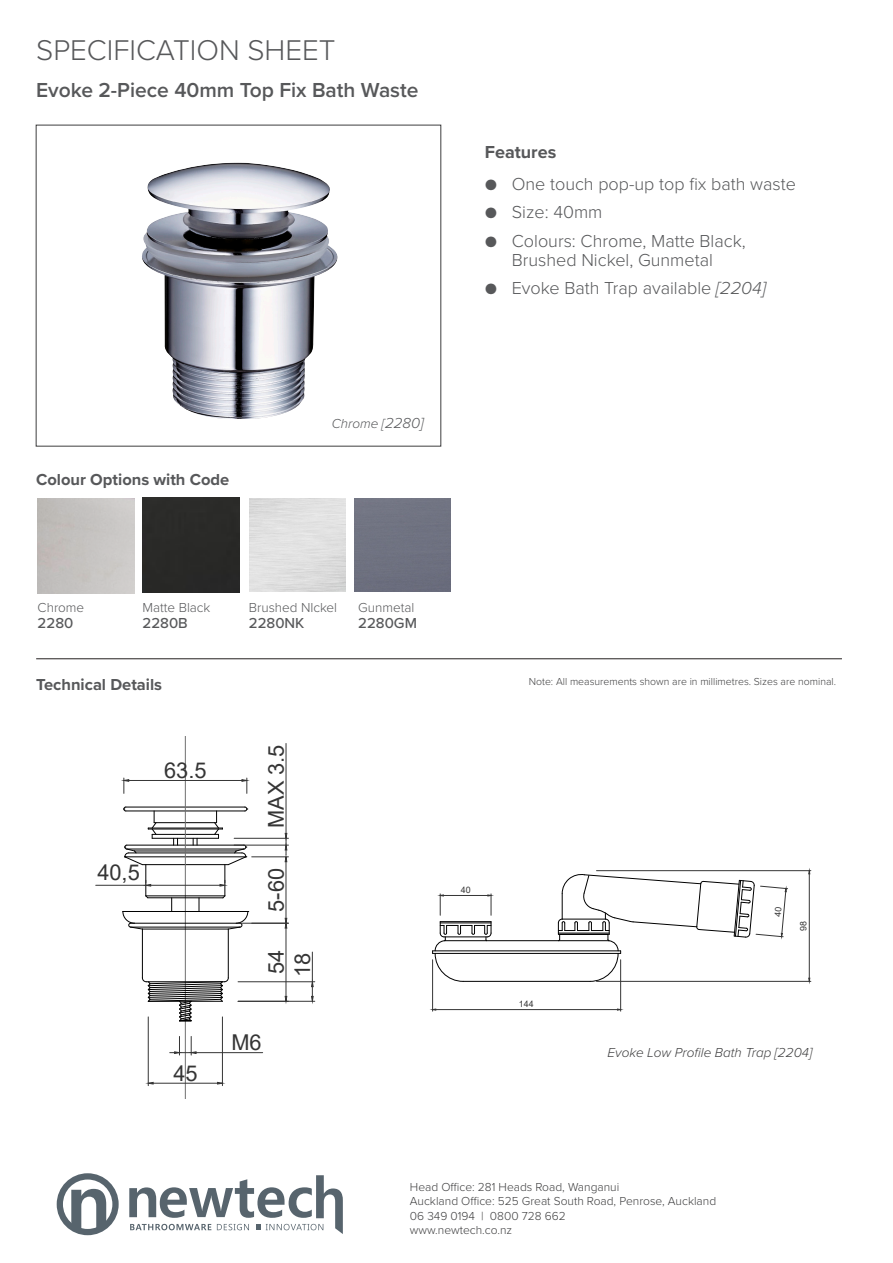
<style>
.page{position:relative;width:893px;height:1263px;background:#fff}
.page>*{position:absolute;margin:0;border:0;box-sizing:border-box;transform-origin:0 0}
.t1{font:300 29.55px "Proxima Nova";color:#57585a}
.t2{font:21.75px/26.4px "Arial";color:#353535}
.t3{font:600 21px "Proxima Nova";color:#57585a}
.t4{font:300 18px/19.5px "Proxima Nova";color:#57585a;text-align:center}
.t5{font:700 18px "Proxima Nova";color:#57585a}
.t6{font:700 16.5px "Proxima Nova";color:#57585a}
.t7{font:500 15px "Proxima Nova";color:#57585a}
.t8{font:300 13.5px "Proxima Nova";color:#57585a}
.t9{font:italic 300 13.5px "Proxima Nova";color:#3e3e3f}
.t10{font:italic 300 13.5px "Proxima Nova";color:#57585a}
.t11{font:300 12px "Proxima Nova";color:#3e3e3f}
.t12{font:300 10.5px "Proxima Nova";color:#3e3e3f}
.t13{font:8.85px "Arial";color:#353535}
.s1{font-style:italic}
.s2{font-size:15px}
</style>
<div class="page">
<div style="left:57px;top:1173px;width:62px;height:62px;border:6px solid #57646d;border-radius:50%"></div>
<svg style="left:71px;top:1189px;width:35px;height:43px"></svg>
<svg style="left:129px;top:1175px;width:214px;height:59px"></svg>
<hr style="left:36px;top:658px;width:806px;height:1px;background:#231f20">
<img style="left:142px;top:163px;width:196px;height:256px">
<div style="left:354px;top:498px;width:96px;height:93px;background:#6f7281"></div>
<div style="left:143px;top:497px;width:97px;height:95px;background:#292928"></div>
<hr style="left:126px;top:807px;width:119px;height:1px;background:#000">
<hr style="left:126px;top:810px;width:119px;height:1px;background:#000">
<hr style="left:154px;top:822px;width:63px;height:1px;background:#000">
<hr style="left:148px;top:827px;width:74px;height:1px;background:#000">
<hr style="left:152px;top:834px;width:67px;height:1px;background:#000">
<hr style="left:148px;top:828px;width:74px;height:1px;background:#000">
<hr style="left:152px;top:838px;width:67px;height:1px;background:#000">
<hr style="left:127px;top:845px;width:117px;height:1px;background:#000">
<hr style="left:127px;top:848px;width:117px;height:1px;background:#000">
<hr style="left:135px;top:850px;width:101px;height:1px;background:#000">
<hr style="left:129px;top:852px;width:113px;height:1px;background:#000">
<hr style="left:125px;top:856px;width:121px;height:1px;background:#000">
<hr style="left:142px;top:864px;width:86px;height:1px;background:#000">
<hr style="left:185px;top:737px;width:1px;height:361px;background:#6f6f6f">
<svg style="left:123px;top:806px;width:4px;height:6px"></svg>
<svg style="left:244px;top:806px;width:4px;height:6px"></svg>
<svg style="left:148px;top:811px;width:9px;height:27px"></svg>
<svg style="left:213px;top:811px;width:10px;height:27px"></svg>
<svg style="left:173px;top:838px;width:5px;height:7px"></svg>
<svg style="left:193px;top:838px;width:5px;height:7px"></svg>
<hr style="left:145px;top:865px;width:1px;height:31px;background:#000">
<hr style="left:224px;top:865px;width:1px;height:31px;background:#000">
<svg style="left:124px;top:844px;width:20px;height:22px"></svg>
<svg style="left:227px;top:844px;width:20px;height:22px"></svg>
<hr style="left:146px;top:895px;width:79px;height:1px;background:#000">
<hr style="left:123px;top:911px;width:125px;height:1px;background:#000">
<hr style="left:131px;top:923px;width:109px;height:1px;background:#000">
<hr style="left:131px;top:927px;width:109px;height:1px;background:#000">
<hr style="left:142px;top:928px;width:86px;height:1px;background:#000">
<hr style="left:148px;top:897px;width:75px;height:1px;background:#000">
<svg style="left:145px;top:894px;width:4px;height:5px"></svg>
<svg style="left:222px;top:894px;width:4px;height:5px"></svg>
<svg style="left:199px;top:898px;width:1px;height:13px"></svg>
<svg style="left:171px;top:898px;width:1px;height:13px"></svg>
<svg style="left:122px;top:911px;width:21px;height:19px"></svg>
<svg style="left:227px;top:911px;width:22px;height:19px"></svg>
<hr style="left:142px;top:929px;width:1px;height:49px;background:#000">
<hr style="left:228px;top:929px;width:1px;height:49px;background:#000">
<svg style="left:141px;top:977px;width:88px;height:45px"></svg>
<hr style="left:129px;top:780px;width:113px;height:1px;background:#353535">
<svg style="left:123px;top:778px;width:6px;height:15px"></svg>
<svg style="left:241px;top:778px;width:7px;height:15px"></svg>
<hr style="left:234px;top:838px;width:54px;height:1px;background:#353535">
<hr style="left:234px;top:845px;width:54px;height:1px;background:#353535">
<hr style="left:286px;top:743px;width:1px;height:90px;background:#353535">
<hr style="left:151px;top:885px;width:69px;height:1px;background:#353535">
<hr style="left:96px;top:885px;width:50px;height:1px;background:#353535">
<svg style="left:219px;top:880px;width:7px;height:7px"></svg>
<svg style="left:145px;top:880px;width:6px;height:7px"></svg>
<hr style="left:252px;top:856px;width:36px;height:1px;background:#353535">
<hr style="left:286px;top:862px;width:1px;height:56px;background:#353535">
<svg style="left:284px;top:833px;width:4px;height:29px"></svg>
<hr style="left:238px;top:923px;width:50px;height:1px;background:#353535">
<hr style="left:286px;top:928px;width:1px;height:68px;background:#353535">
<svg style="left:284px;top:996px;width:4px;height:5px"></svg>
<svg style="left:284px;top:917px;width:4px;height:12px"></svg>
<hr style="left:238px;top:1001px;width:77px;height:1px;background:#353535">
<hr style="left:238px;top:981px;width:77px;height:1px;background:#353535">
<hr style="left:312px;top:952px;width:1px;height:30px;background:#353535">
<svg style="left:311px;top:981px;width:3px;height:21px"></svg>
<hr style="left:196px;top:1052px;width:67px;height:1px;background:#353535">
<svg style="left:170px;top:1036px;width:27px;height:19px"></svg>
<hr style="left:148px;top:1017px;width:1px;height:69px;background:#353535">
<hr style="left:222px;top:1017px;width:1px;height:69px;background:#353535">
<hr style="left:153px;top:1083px;width:65px;height:1px;background:#353535">
<svg style="left:147px;top:1082px;width:7px;height:3px"></svg>
<svg style="left:217px;top:1082px;width:6px;height:3px"></svg>
<hr style="left:463px;top:981px;width:127px;height:1px;background:#000">
<hr style="left:445px;top:940px;width:164px;height:1px;background:#000">
<hr style="left:433px;top:950px;width:188px;height:1px;background:#000">
<hr style="left:433px;top:953px;width:188px;height:1px;background:#000">
<hr style="left:440px;top:921px;width:51px;height:1px;background:#000">
<svg style="left:432px;top:922px;width:60px;height:60px"></svg>
<hr style="left:596px;top:981px;width:215px;height:1px;background:#353535">
<hr style="left:596px;top:870px;width:215px;height:1px;background:#353535">
<hr style="left:809px;top:874px;width:1px;height:104px;background:#353535">
<hr style="left:432px;top:960px;width:1px;height:51px;background:#353535">
<hr style="left:620px;top:960px;width:1px;height:51px;background:#353535">
<hr style="left:436px;top:1009px;width:181px;height:1px;background:#353535">
<hr style="left:443px;top:895px;width:45px;height:1px;background:#353535">
<svg style="left:439px;top:894px;width:5px;height:21px"></svg>
<svg style="left:487px;top:894px;width:5px;height:21px"></svg>
<svg style="left:558px;top:874px;width:230px;height:108px"></svg>
<p class="t1" style="left:36px;top:28px;width:301px">SPECIFICATION SHEET</p>
<p class="t3" style="left:36px;top:74px;width:384px">Evoke 2-Piece 40mm Top Fix Bath Waste</p>
<p class="t5" style="left:485px;top:138px;width:73px">Features</p>
<p class="t4" style="left:485px;top:174px;width:313px">● One touch pop-up top fix bath waste</p>
<p class="t4" style="left:485px;top:202px;width:119px">● Size: 40mm</p>
<p class="t4" style="left:485px;top:230px;width:263px">● Colours: Chrome, Matte Black,<br>Brushed Nickel, Gunmetal</p>
<p class="t4" style="left:485px;top:277px;width:283px">● Evoke Bath Trap available <span class="s1">[2204]</span></p>
<p class="t6" style="left:36px;top:467px;width:195px">Colour Options with Code</p>
<p class="t10" style="left:332px;top:413px;width:93px">Chrome [<span class="s2">2280]</span></p>
<p class="t8" style="left:38px;top:597px;width:48px">Chrome</p>
<p class="t7" style="left:38px;top:612px;width:37px">2280</p>
<p class="t8" style="left:142px;top:597px;width:69px">Matte Black</p>
<p class="t7" style="left:142px;top:612px;width:47px">2280B</p>
<p class="t6" style="left:36px;top:672px;width:127px">Technical Details</p>
<p class="t2" style="left:164px;top:757px;width:44px">63.5</p>
<p class="t8" style="left:249px;top:597px;width:90px">Brushed NIckel</p>
<p class="t7" style="left:249px;top:612px;width:57px">2280NK</p>
<p class="t2" style="left:263px;top:828px;width:85px;rotate:-90deg">MAX 3.5</p>
<p class="t2" style="left:97px;top:859px;width:44px">40,5</p>
<p class="t2" style="left:263px;top:912px;width:45px;rotate:-90deg">5-60</p>
<p class="t2" style="left:263px;top:977px;width:29px;rotate:-90deg">54<br>18</p>
<p class="t8" style="left:358px;top:597px;width:58px">Gunmetal</p>
<p class="t7" style="left:358px;top:612px;width:60px">2280GM</p>
<p class="t2" style="left:173px;top:1060px;width:26px">45</p>
<p class="t2" style="left:231px;top:1029px;width:32px">M6</p>
<p class="t13" style="left:461px;top:884px;width:11px">40</p>
<p class="t12" style="left:529px;top:674px;width:309px">Note: All measurements shown are in millimetres. Sizes are nominal.</p>
<p class="t13" style="left:519px;top:998px;width:16px">144</p>
<p class="t13" style="left:797px;top:931px;width:11px;rotate:-90deg">98</p>
<p class="t9" style="left:608px;top:1042px;width:206px">Evoke Low Profile Bath Trap [2204]</p>
<p class="t11" style="left:410px;top:1178px;width:211px">Head Office: 281 Heads Road, Wanganui</p>
<p class="t11" style="left:410px;top:1192px;width:308px">Auckland Office: 525 Great South Road, Penrose, Auckland</p>
<p class="t11" style="left:410px;top:1207px;width:157px">06 349 0194 | 0800 728 662</p>
<p class="t11" style="left:410px;top:1221px;width:104px">www.newtech.co.nz</p>
</div>
